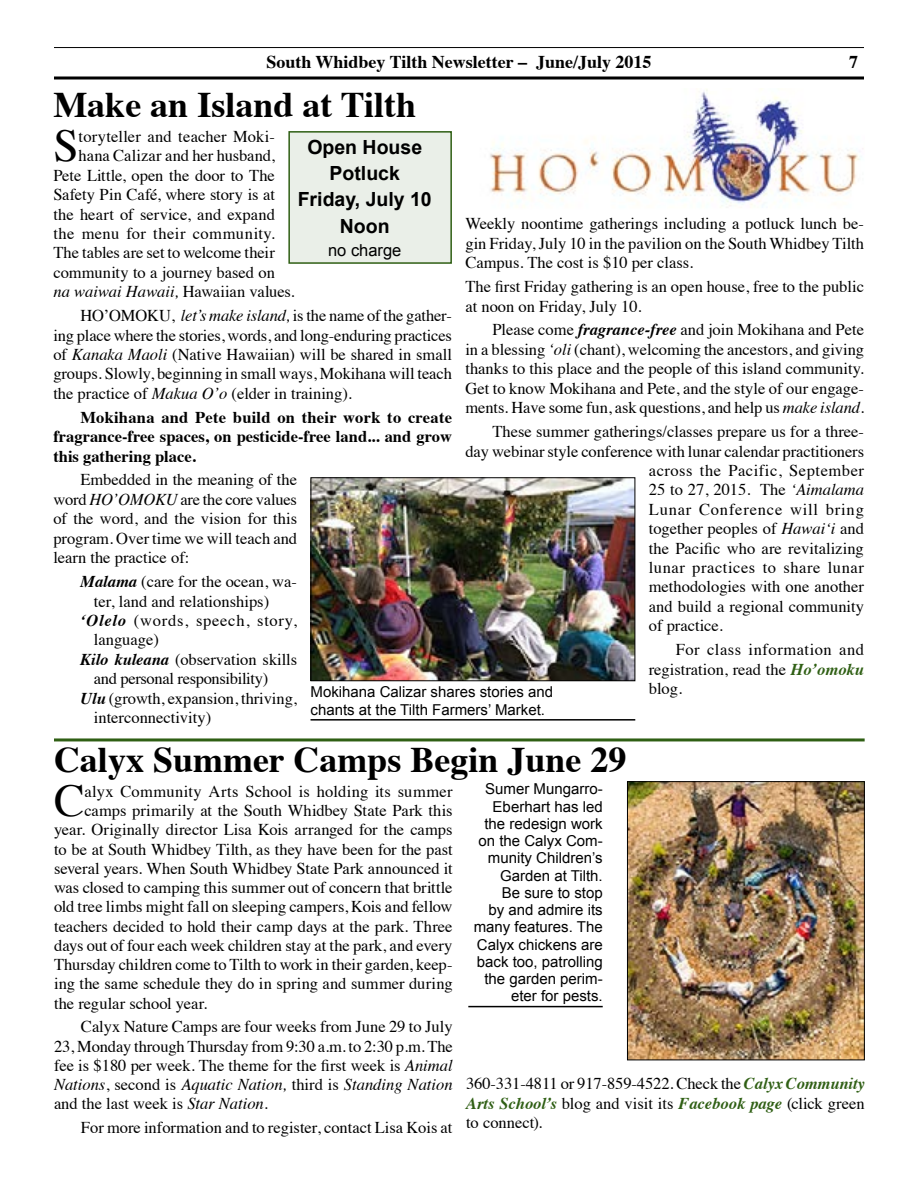
<style>
.page{position:relative;width:918px;height:1188px;background:#fff}
.page>*{position:absolute;margin:0;border:0;box-sizing:border-box;transform-origin:0 0}
.t1{font:45.45px "Times";color:#000}
.t2{font:700 36px "Times";color:#000}
.t3{font:700 19.5px/26.4px "Arial";color:#000;text-align:center}
.t4{font:700 18px "Times";color:#000}
.t5{font:16.5px/19.4px "Times";color:#000;text-align:justify}
.t6{font:700 16.5px/19.4px "Times";color:#000;text-align:justify}
.t7{font:italic 16.5px "Times";letter-spacing:.005em;color:#000}
.t8{font:16.5px "Times";letter-spacing:.045em;color:#000}
.t9{font:16.5px "Times";letter-spacing:-.02em;color:#000}
.t10{font:16.5px "Times";letter-spacing:.03em;color:#000}
.t11{font:16.5px "Times";letter-spacing:.035em;color:#000}
.t12{font:16.5px "Times";letter-spacing:.025em;color:#000}
.t13{font:16.5px "Times";letter-spacing:.05em;color:#000}
.t14{font:16.5px "Arial";color:#000}
.t15{font:15px/17.2px "Arial";color:#000;text-align:right}
.s1{font-style:normal}
.s2{font-style:italic}
.s3{font-weight:700;font-style:italic}
.s4{font-weight:700;font-style:italic;color:#2f5f14}
</style>
<div class="page">
<hr style="left:54px;top:47px;width:810px;height:1px;background:#000">
<svg style="left:54px;top:76px;width:810px;height:4px"></svg>
<img style="left:490px;top:88px;width:373px;height:120px">
<div style="left:289px;top:132px;width:162px;height:131px;background:#eaefe8"></div>
<div style="left:288px;top:131px;width:164px;height:133px;border:2px solid #2f5f14"></div>
<img style="left:629px;top:783px;width:234px;height:275px">
<div style="left:627px;top:781px;width:238px;height:279px;border:1px solid #000"></div>
<hr style="left:468px;top:1006px;width:135px;height:1px;background:#000">
<hr style="left:54px;top:738px;width:811px;height:3px;background:#2f5f14">
<img style="left:313px;top:479px;width:320px;height:200px">
<div style="left:311px;top:477px;width:324px;height:204px;border:1px solid #000"></div>
<hr style="left:311px;top:719px;width:324px;height:2px;background:#000">
<p class="t4" style="left:266px;top:44px;width:387px">South Whidbey Tilth Newsletter – June/July 2015</p>
<p class="t4" style="left:849px;top:44px;width:10px">7</p>
<h2 class="t2" style="left:53px;top:70px;width:364px">Make an Island at Tilth</h2>
<h1 class="t1" style="left:53px;top:103px;width:27px">S</h1>
<p class="t5" style="left:79px;top:125px;width:198px">toryteller and teacher Moki-</p>
<p class="t3" style="left:298px;top:134px;width:136px">Open House<br>Potluck<br>Friday, July 10<br>Noon</p>
<p class="t14" style="left:328px;top:239px;width:75px">no charge</p>
<p class="t5" style="left:79px;top:145px;width:198px">hana Calizar and her husband,</p>
<p class="t5" style="left:53px;top:164px;width:223px">Pete Little, open the door to The</p>
<p class="t5" style="left:53px;top:183px;width:223px">Safety Pin Café, where story is at</p>
<p class="t5" style="left:53px;top:203px;width:223px">the heart of service, and expand</p>
<p class="t12" style="left:53px;top:218px;width:223px">the menu for their community.</p>
<p class="t5" style="left:53px;top:242px;width:223px">The tables are set to welcome their</p>
<p class="t5" style="left:53px;top:261px;width:223px">community to a journey based on</p>
<p class="t7" style="left:53px;top:277px;width:243px">na waiwai Hawaii, <span class="s1">Hawaiian values.</span></p>
<p class="t5" style="left:53px;top:304px;width:400px;text-indent:27px">HO’OMOKU, <span class="s2">let’s make island,</span> is the name of the gather&shy;ing place where the stories, words, and long-enduring practices of <span class="s2">Kanaka Maoli</span> (Native Hawaiian) will be shared in small groups. Slowly, beginning in small ways, Mokihana will teach the practice of <span class="s2">Makua O’o</span> (elder in training).</p>
<p class="t6" style="left:53px;top:406px;width:400px;text-indent:27px">Mokihana and Pete build on their work to create fragrance-free spaces, on pesticide-free land... and grow this gathering place.</p>
<p class="t5" style="left:53px;top:469px;width:245px;text-indent:27px">Embedded in the meaning of the word <span class="s2">HO’OMOKU</span> are the core values of the word, and the vision for this program. Over time we will teach and learn the practice of:</p>
<p class="t5" style="left:80px;top:570px;width:218px"><span class="s3">Malama</span> (care for the ocean, wa-</p>
<p class="t5" style="left:94px;top:590px;width:177px">ter, land and relationships)</p>
<p class="t8" style="left:80px;top:605px;width:218px"><span class="s3">‘Olelo</span> (words, speech, story,</p>
<p class="t5" style="left:94px;top:629px;width:67px">language)</p>
<p class="t5" style="left:80px;top:648px;width:218px"><span class="s3">Kilo kuleana</span> (observation skills</p>
<p class="t9" style="left:94px;top:663px;width:176px">and personal responsibility)</p>
<p class="t5" style="left:80px;top:687px;width:218px"><span class="s3">Ulu</span> (growth, expansion, thriving,</p>
<p class="t5" style="left:94px;top:706px;width:119px">interconnectivity)</p>
<p class="t5" style="left:465px;top:213px;width:400px">Weekly noontime gatherings including a potluck lunch be&shy;gin Friday, July 10 in the pavilion on the South Whidbey Tilth Campus. The cost is $10 per class.</p>
<p class="t5" style="left:465px;top:276px;width:400px">The first Friday gathering is an open house, free to the public at noon on Friday, July 10.</p>
<p class="t5" style="left:465px;top:319px;width:400px;text-indent:27px">Please come <span class="s3">fragrance-free</span> and join Mokihana and Pete in a blessing <span class="s2">‘oli</span> (chant), welcoming the ancestors, and giving thanks to this place and the people of this island community.<br>Get to know Mokihana and Pete, and the style of our engage&shy;ments. Have some fun, ask questions, and help us <span class="s2">make island.</span></p>
<p class="t5" style="left:492px;top:420px;width:373px">These summer gatherings/classes prepare us for a three-</p>
<p class="t5" style="left:465px;top:440px;width:400px">day webinar style conference with lunar calendar practitioners</p>
<p class="t10" style="left:649px;top:455px;width:217px">across the Pacific, September</p>
<p class="t5" style="left:649px;top:479px;width:217px">25 to 27, 2015. The <span class="s2">ʻAimalama</span></p>
<p class="t13" style="left:649px;top:494px;width:217px">Lunar Conference will bring</p>
<p class="t5" style="left:649px;top:518px;width:217px">together peoples of <span class="s2">Hawaiʻi</span> and</p>
<p class="t5" style="left:649px;top:537px;width:217px">the Pacific who are revitalizing</p>
<p class="t11" style="left:649px;top:552px;width:217px">lunar practices to share lunar</p>
<p class="t5" style="left:649px;top:576px;width:217px">methodologies with one another</p>
<p class="t5" style="left:649px;top:595px;width:217px">and build a regional community</p>
<p class="t5" style="left:649px;top:615px;width:76px">of practice.</p>
<p class="t5" style="left:649px;top:639px;width:217px;text-indent:27px">For class information and registration, read the <span class="s4">Ho’omoku </span>blog.</p>
<p class="t15" style="left:311px;top:684px;width:244px;text-align:left">Mokihana Calizar shares stories and chants at the Tilth Farmers’ Market.</p>
<h2 class="t2" style="left:54px;top:725px;width:574px">Calyx Summer Camps Begin June 29</h2>
<h1 class="t1" style="left:54px;top:758px;width:32px">C</h1>
<p class="t5" style="left:84px;top:780px;width:370px">alyx Community Arts School is holding its summer</p>
<p class="t15" style="left:474px;top:781px;width:130px">Sumer Mungarro-<br>Eberhart has led the redesign work on the Calyx Com&shy;munity Children’s<br>Garden at Tilth.<br>Be sure to stop<br>by and admire its many features. The<br>Calyx chickens are back too, patrolling the garden perim&shy;eter for pests.</p>
<p class="t5" style="left:84px;top:799px;width:370px">camps primarily at the South Whidbey State Park this</p>
<p class="t5" style="left:54px;top:819px;width:400px">year. Originally director Lisa Kois arranged for the camps</p>
<p class="t5" style="left:54px;top:838px;width:400px">to be at South Whidbey Tilth, as they have been for the past</p>
<p class="t5" style="left:54px;top:857px;width:400px">several years. When South Whidbey State Park announced it</p>
<p class="t5" style="left:54px;top:877px;width:400px">was closed to camping this summer out of concern that brittle</p>
<p class="t5" style="left:54px;top:896px;width:400px">old tree limbs might fall on sleeping campers, Kois and fellow</p>
<p class="t5" style="left:54px;top:915px;width:400px">teachers decided to hold their camp days at the park. Three</p>
<p class="t5" style="left:54px;top:934px;width:400px">days out of four each week children stay at the park, and every</p>
<p class="t5" style="left:54px;top:954px;width:400px">Thursday children come to Tilth to work in their garden, keep-</p>
<p class="t5" style="left:54px;top:973px;width:400px">ing the same schedule they do in spring and summer during</p>
<p class="t5" style="left:54px;top:992px;width:155px">the regular school year.</p>
<p class="t5" style="left:54px;top:1016px;width:400px;text-indent:27px">Calyx Nature Camps are four weeks from June 29 to July 23, Monday through Thursday from 9:30 a.m. to 2:30 p.m. The fee is $180 per week. The theme for the first week is <span class="s2">Animal Nations</span>, second is <span class="s2">Aquatic Nation,</span> third is <span class="s2">Standing Nation </span>and the last week is <span class="s2">Star Nation.</span></p>
<p class="t5" style="left:81px;top:1117px;width:373px">For more information and to register, contact Lisa Kois at</p>
<p class="t5" style="left:466px;top:1073px;width:400px">360-331-4811 or 917-859-4522. Check the <span class="s4">Calyx Community Arts School’s</span> blog and visit its <span class="s4">Facebook page</span> (click green to connect).</p>
</div>
